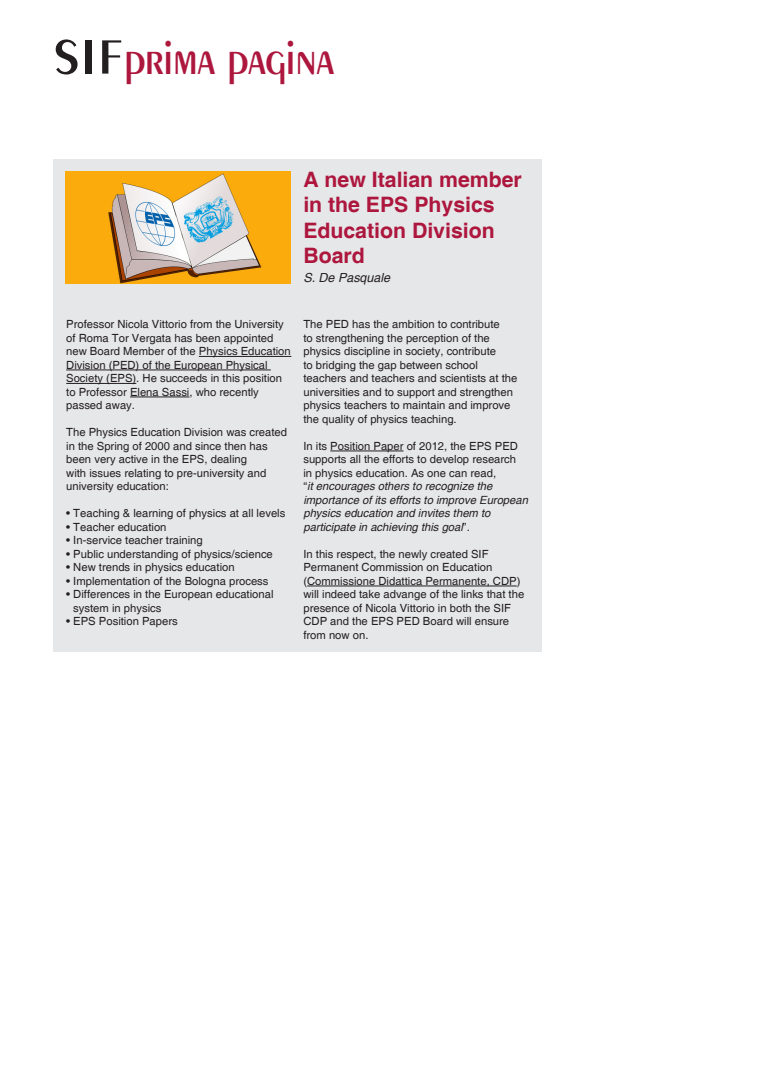
<style>
.page{position:relative;width:780px;height:1088px;background:#fff}
.page>*{position:absolute;margin:0;border:0;box-sizing:border-box;transform-origin:0 0}
.testo_didascalia{font:600 51.25px "Peignot LT Std";letter-spacing:-.01em;color:#ad173e;scale:.9 1}
.titolo-pp{font:700 21.25px/25.5px "Helvetica";color:#ad173e}
.titolo-pp-2{font:italic 12.5px "Helvetica";color:#231f20}
.testo_didascalia-2{font:11.25px/13.5px "Helvetica";color:#231f20}
.testo_didascalia-3{font:italic 11.25px/13.5px "Helvetica";color:#231f20}
.s1{color:#231f20}
.s2{font-style:normal}
</style>
<div class="page">
<div style="left:53px;top:159px;width:488px;height:493px;background:#e6e7e9"></div>
<hr style="left:199px;top:356px;width:92px;height:1px;background:#231f20">
<hr style="left:66px;top:370px;width:205px;height:1px;background:#231f20">
<hr style="left:66px;top:383px;width:70px;height:1px;background:#231f20">
<hr style="left:130px;top:397px;width:59px;height:1px;background:#231f20">
<img style="left:66px;top:171px;width:225px;height:113px">
<hr style="left:330px;top:451px;width:73px;height:1px;background:#231f20">
<hr style="left:307px;top:586px;width:209px;height:1px;background:#231f20">
<p class="testo_didascalia" style="left:53px;top:27px;width:314px"><span class="s1">SIF</span>prima pagina</p>
<p class="titolo-pp" style="left:303px;top:168px;width:220px">A new Italian member in the EPS Physics<br>Education Division<br>Board</p>
<p class="titolo-pp-2" style="left:303px;top:270px;width:88px">S. De Pasquale</p>
<p class="testo_didascalia-2" style="left:66px;top:318px;width:226px">Professor Nicola Vittorio from the University of Roma Tor Vergata has been appointed new Board Member of the Physics Education Division (PED) of the European Physical Society (EPS). He succeeds in this position to Professor Elena Sassi, who recently passed away.</p>
<p class="testo_didascalia-2" style="left:66px;top:426px;width:222px">The Physics Education Division was created in the Spring of 2000 and since then has been very active in the EPS, dealing<br>with issues relating to pre-university and university education:</p>
<p class="testo_didascalia-2" style="left:66px;top:507px;width:221px">• Teaching &amp; learning of physics at all levels</p>
<p class="testo_didascalia-2" style="left:66px;top:520px;width:102px">• Teacher education</p>
<p class="testo_didascalia-2" style="left:66px;top:534px;width:138px">• In-service teacher training</p>
<p class="testo_didascalia-2" style="left:66px;top:547px;width:208px">• Public understanding of physics/science</p>
<p class="testo_didascalia-2" style="left:66px;top:561px;width:170px">• New trends in physics education</p>
<p class="testo_didascalia-2" style="left:66px;top:574px;width:204px">• Implementation of the Bologna process</p>
<p class="testo_didascalia-2" style="left:73px;top:588px;width:202px;text-indent:-7px">• Differences in the European educational system in physics</p>
<p class="testo_didascalia-2" style="left:66px;top:615px;width:113px">• EPS Position Papers</p>
<p class="testo_didascalia-2" style="left:303px;top:318px;width:215px">The PED has the ambition to contribute<br>to strengthening the perception of the physics discipline in society, contribute<br>to bridging the gap between school teachers and teachers and scientists at the universities and to support and strengthen physics teachers to maintain and improve the quality of physics teaching.</p>
<p class="testo_didascalia-3" style="left:303px;top:439px;width:226px"><span class="s2">In its Position Paper of 2012, the EPS PED supports all the efforts to develop research<br>in physics education. As one can read,<br>“</span>it encourages others to recognize the importance of its efforts to improve European physics education and invites them to participate in achieving this goal<span class="s2">”.</span></p>
<p class="testo_didascalia-2" style="left:303px;top:547px;width:222px">In this respect, the newly created SIF Permanent Commission on Education (Commissione Didattica Permanente, CDP) will indeed take advange of the links that the presence of Nicola Vittorio in both the SIF CDP and the EPS PED Board will ensure from now on.</p>
</div>
